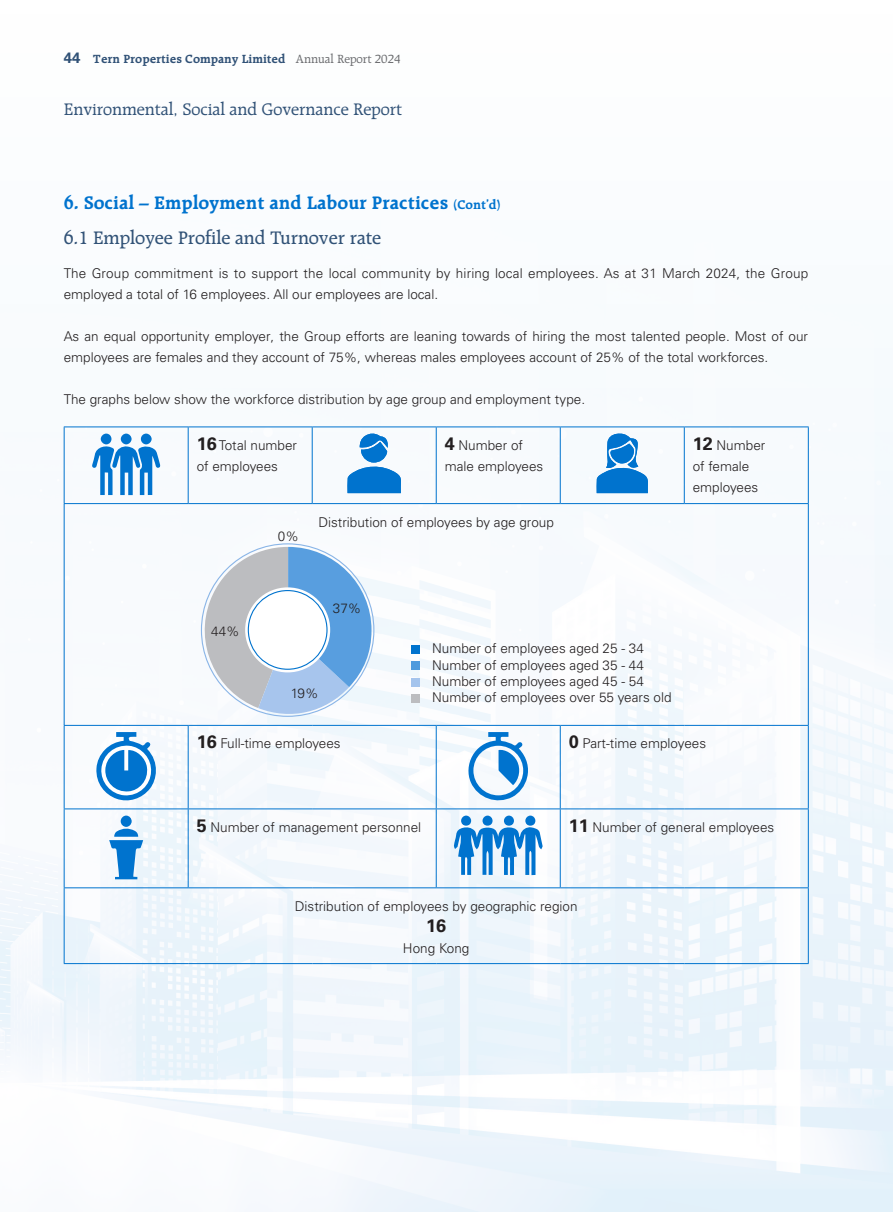
<style>
.page{position:relative;width:893px;height:1212px;background:#fff}
.page>*{position:absolute;margin:0;border:0;box-sizing:border-box;transform-origin:0 0}
.t1{font:700 19.5px/35.2px "Raleigh LT Std";color:#0073ce}
.t2{font:18px "Raleigh LT Std";color:#315277}
.t3{font:700 18px "Univers LT Std";color:#231f20}
.t4{font:300 13.5px/21px "Univers LT Std";color:#231f20}
.t5{font:700 12.75px "Raleigh LT Std";color:#315277}
.s1{font-family:"Univers LT Std";font-size:15px}
.s2{font-weight:400;color:#6c6d70}
.s3{font-size:13.5px}
.s4{font-weight:500;color:#315277}
.s5{font-weight:700;font-size:18px}
</style>
<div class="page">
<img style="left:0;top:426px;width:893px;height:786px">
<hr style="left:64px;top:426px;width:124px;height:1px;background:#0073ce">
<hr style="left:64px;top:427px;width:1px;height:76px;background:#0073ce">
<hr style="left:188px;top:426px;width:124px;height:1px;background:#0073ce">
<hr style="left:188px;top:427px;width:1px;height:76px;background:#0073ce">
<hr style="left:312px;top:426px;width:124px;height:1px;background:#0073ce">
<hr style="left:312px;top:427px;width:1px;height:76px;background:#0073ce">
<hr style="left:436px;top:426px;width:124px;height:1px;background:#0073ce">
<hr style="left:436px;top:427px;width:1px;height:76px;background:#0073ce">
<hr style="left:560px;top:426px;width:124px;height:1px;background:#0073ce">
<hr style="left:560px;top:427px;width:1px;height:76px;background:#0073ce">
<hr style="left:684px;top:426px;width:125px;height:1px;background:#0073ce">
<hr style="left:684px;top:427px;width:1px;height:76px;background:#0073ce">
<hr style="left:808px;top:427px;width:1px;height:76px;background:#0073ce">
<hr style="left:64px;top:503px;width:124px;height:1px;background:#0073ce">
<hr style="left:64px;top:504px;width:1px;height:221px;background:#0073ce">
<hr style="left:188px;top:503px;width:124px;height:1px;background:#0073ce">
<hr style="left:312px;top:503px;width:124px;height:1px;background:#0073ce">
<hr style="left:436px;top:503px;width:124px;height:1px;background:#0073ce">
<hr style="left:560px;top:503px;width:124px;height:1px;background:#0073ce">
<hr style="left:684px;top:503px;width:125px;height:1px;background:#0073ce">
<hr style="left:808px;top:504px;width:1px;height:221px;background:#0073ce">
<hr style="left:64px;top:725px;width:124px;height:1px;background:#0073ce">
<hr style="left:64px;top:726px;width:1px;height:82px;background:#0073ce">
<hr style="left:188px;top:725px;width:124px;height:1px;background:#0073ce">
<hr style="left:188px;top:726px;width:1px;height:82px;background:#0073ce">
<hr style="left:312px;top:725px;width:124px;height:1px;background:#0073ce">
<hr style="left:436px;top:725px;width:124px;height:1px;background:#0073ce">
<hr style="left:436px;top:726px;width:1px;height:82px;background:#0073ce">
<hr style="left:560px;top:725px;width:124px;height:1px;background:#0073ce">
<hr style="left:560px;top:726px;width:1px;height:82px;background:#0073ce">
<hr style="left:684px;top:725px;width:125px;height:1px;background:#0073ce">
<hr style="left:808px;top:726px;width:1px;height:82px;background:#0073ce">
<hr style="left:64px;top:808px;width:124px;height:1px;background:#0073ce">
<hr style="left:64px;top:809px;width:1px;height:78px;background:#0073ce">
<hr style="left:188px;top:808px;width:124px;height:1px;background:#0073ce">
<hr style="left:188px;top:809px;width:1px;height:78px;background:#0073ce">
<hr style="left:312px;top:808px;width:124px;height:1px;background:#0073ce">
<hr style="left:436px;top:808px;width:124px;height:1px;background:#0073ce">
<hr style="left:436px;top:809px;width:1px;height:78px;background:#0073ce">
<hr style="left:560px;top:808px;width:124px;height:1px;background:#0073ce">
<hr style="left:560px;top:809px;width:1px;height:78px;background:#0073ce">
<hr style="left:684px;top:808px;width:125px;height:1px;background:#0073ce">
<hr style="left:808px;top:809px;width:1px;height:78px;background:#0073ce">
<hr style="left:64px;top:887px;width:124px;height:1px;background:#0073ce">
<hr style="left:64px;top:888px;width:1px;height:75px;background:#0073ce">
<hr style="left:188px;top:887px;width:124px;height:1px;background:#0073ce">
<hr style="left:312px;top:887px;width:124px;height:1px;background:#0073ce">
<hr style="left:436px;top:887px;width:124px;height:1px;background:#0073ce">
<hr style="left:560px;top:887px;width:124px;height:1px;background:#0073ce">
<hr style="left:684px;top:887px;width:125px;height:1px;background:#0073ce">
<hr style="left:808px;top:888px;width:1px;height:75px;background:#0073ce">
<hr style="left:64px;top:963px;width:124px;height:1px;background:#0073ce">
<hr style="left:188px;top:963px;width:124px;height:1px;background:#0073ce">
<hr style="left:312px;top:963px;width:124px;height:1px;background:#0073ce">
<hr style="left:436px;top:963px;width:124px;height:1px;background:#0073ce">
<hr style="left:560px;top:963px;width:124px;height:1px;background:#0073ce">
<hr style="left:684px;top:963px;width:125px;height:1px;background:#0073ce">
<svg style="left:92px;top:444px;width:69px;height:51px"></svg>
<div style="left:121px;top:433px;width:11px;height:11px;background:#0073ce;border-radius:50%"></div>
<div style="left:101px;top:434px;width:10px;height:10px;background:#0073ce;border-radius:50%"></div>
<div style="left:141px;top:433px;width:11px;height:11px;background:#0073ce;border-radius:50%"></div>
<svg style="left:347px;top:433px;width:54px;height:60px"></svg>
<svg style="left:596px;top:433px;width:52px;height:60px"></svg>
<div style="left:411px;top:645px;width:9px;height:9px;background:#0073ce"></div>
<div style="left:411px;top:661px;width:9px;height:9px;background:#4d9add"></div>
<div style="left:411px;top:678px;width:9px;height:8px;background:#a4c4ed"></div>
<div style="left:411px;top:694px;width:9px;height:9px;background:#bcbdc0"></div>
<svg style="left:201px;top:543px;width:173px;height:174px"></svg>
<svg style="left:96px;top:732px;width:64px;height:71px"></svg>
<svg style="left:463px;top:732px;width:73px;height:73px"></svg>
<svg style="left:109px;top:828px;width:34px;height:51px"></svg>
<div style="left:121px;top:815px;width:11px;height:12px;background:#0073ce;border-radius:50%"></div>
<svg style="left:454px;top:815px;width:89px;height:60px"></svg>
<div style="left:461px;top:815px;width:10px;height:11px;background:#0073ce;border-radius:50%"></div>
<div style="left:482px;top:815px;width:11px;height:11px;background:#0073ce;border-radius:50%"></div>
<div style="left:504px;top:815px;width:10px;height:11px;background:#0073ce;border-radius:50%"></div>
<div style="left:525px;top:815px;width:10px;height:11px;background:#0073ce;border-radius:50%"></div>
<p class="t5" style="left:64px;top:51px;width:338px"><span class="s1">44</span> Tern Properties Company Limited <span class="s2">Annual Report 2024</span></p>
<h2 class="t2" style="left:64px;top:99px;width:340px">Environmental, Social and Governance Report</h2>
<h1 class="t1" style="left:64px;top:185px;width:438px">6. Social – Employment and Labour Practices <span class="s3">(Cont’d)<br></span><span class="s4">6.1 Employee Profile and Turnover rate</span></h1>
<p class="t4" style="left:64px;top:262px;width:746px">The Group commitment is to support the local community by hiring local employees. As at 31 March 2024, the Group employed a total of 16 employees. All our employees are local.</p>
<p class="t4" style="left:64px;top:325px;width:746px">As an equal opportunity employer, the Group efforts are leaning towards of hiring the most talented people. Most of our employees are females and they account of 75%, whereas males employees account of 25% of the total workforces.</p>
<p class="t4" style="left:64px;top:389px;width:523px">The graphs below show the workforce distribution by age group and employment type.</p>
<p class="t4" style="left:197px;top:435px;width:102px"><span class="s5">16</span> Total number of employees</p>
<p class="t4" style="left:445px;top:435px;width:100px"><span class="s5">4</span> Number of male employees</p>
<p class="t4" style="left:693px;top:435px;width:74px"><span class="s5">12</span> Number of female employees</p>
<p class="t4" style="left:318px;top:512px;width:237px">Distribution of employees by age group</p>
<p class="t4" style="left:278px;top:525px;width:23px">0%</p>
<p class="t4" style="left:211px;top:620px;width:30px">44%</p>
<p class="t4" style="left:333px;top:598px;width:30px">37%</p>
<p class="t4" style="left:291px;top:682px;width:29px">19%</p>
<p class="t4" style="left:432px;top:640px;width:241px;line-height:16.4px">Number of employees aged 25 - 34<br>Number of employees aged 35 - 44<br>Number of employees aged 45 - 54<br>Number of employees over 55 years old</p>
<p class="t4" style="left:197px;top:733px;width:146px"><span class="s5">16</span> Full-time employees</p>
<p class="t4" style="left:569px;top:733px;width:139px"><span class="s5">0</span> Part-time employees</p>
<p class="t4" style="left:197px;top:816px;width:226px"><span class="s5">5</span> Number of management personnel</p>
<p class="t4" style="left:569px;top:816px;width:207px"><span class="s5">11</span> Number of general employees</p>
<p class="t4" style="left:295px;top:896px;width:284px">Distribution of employees by geographic region</p>
<h2 class="t3" style="left:426px;top:915px;width:22px">16</h2>
<p class="t4" style="left:403px;top:938px;width:68px">Hong Kong</p>
</div>
